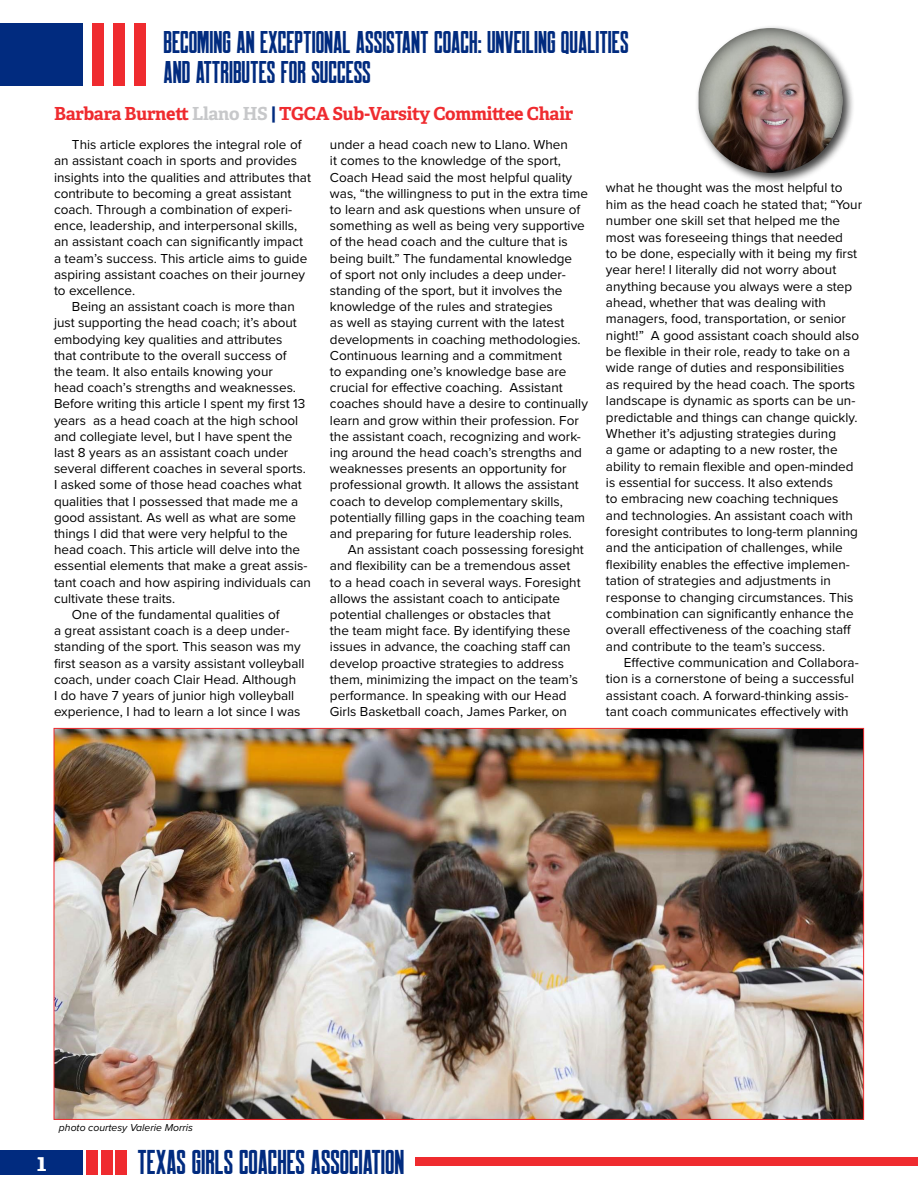
<style>
.page{position:relative;width:918px;height:1188px;background:#fff}
.page>*{position:absolute;margin:0;border:0;box-sizing:border-box;transform-origin:0 0}
.t1{font:34.5px "Robinson";color:#012b7f}
.t2{font:31.5px/30px "Robinson";color:#012b7f}
.t3{font:700 24px "Adelle";color:#fff}
.t4{font:700 18px "Adelle";letter-spacing:-.015em;color:#ef2b2f}
.t5{font:13.5px/16.2px "Proxima Nova";color:#000}
.t6{font:italic 10.35px "Proxima Nova";color:#000}
.s1{color:#c7c8ca}
.s2{color:#012b7f}
</style>
<div class="page">
<div style="left:695px;top:24px;width:161px;height:161px;background:#000;opacity:.75"></div>
<div style="left:685px;top:16px;width:173px;height:158px;background:#000;opacity:.75"></div>
<img style="left:56px;top:730px;width:806px;height:388px">
<div style="left:0;top:1150px;width:83px;height:25px;background:#012b7f"></div>
<div style="left:86px;top:1150px;width:12px;height:25px;background:#ef2b2f"></div>
<div style="left:101px;top:1150px;width:12px;height:25px;background:#ef2b2f"></div>
<div style="left:116px;top:1150px;width:11px;height:25px;background:#ef2b2f"></div>
<div style="left:416px;top:1158px;width:502px;height:8px;background:#ef2b2f"></div>
<div style="left:0;top:23px;width:83px;height:63px;background:#012b7f"></div>
<div style="left:92px;top:23px;width:12px;height:63px;background:#ef2b2f"></div>
<div style="left:113px;top:23px;width:12px;height:63px;background:#ef2b2f"></div>
<div style="left:134px;top:23px;width:12px;height:63px;background:#ef2b2f"></div>
<h2 class="t2" style="left:164px;top:26px;width:467px">BECOMING AN EXCEPTIONAL ASSISTANT COACH: UNVEILING QUALITIES<br>AND ATTRIBUTES FOR SUCCESS</h2>
<h3 class="t4" style="left:54px;top:102px;width:521px">Barbara Burnett <span class="s1">Llano HS</span> <span class="s2">|</span> TGCA Sub-Varsity Committee Chair</h3>
<p class="t5" style="left:54px;top:136px;width:258px;text-indent:18px">This article explores the integral role of an assistant coach in sports and provides insights into the qualities and attributes that contribute to becoming a great assistant coach. Through a combination of experi&shy;ence, leadership, and interpersonal skills, an assistant coach can significantly impact a team’s success. This article aims to guide aspiring assistant coaches on their journey to excellence.</p>
<p class="t5" style="left:72px;top:298px;width:224px">Being an assistant coach is more than</p>
<p class="t5" style="left:54px;top:314px;width:244px">just supporting the head coach; it’s about</p>
<p class="t5" style="left:54px;top:330px;width:230px">embodying key qualities and attributes</p>
<p class="t5" style="left:54px;top:347px;width:234px">that contribute to the overall success of</p>
<p class="t5" style="left:54px;top:363px;width:220px">the team. It also entails knowing your</p>
<p class="t5" style="left:54px;top:379px;width:244px">head coach’s strengths and weaknesses.</p>
<p class="t5" style="left:54px;top:395px;width:253px">Before writing this article I spent my first 13</p>
<p class="t5" style="left:54px;top:411px;width:246px">years as a head coach at the high school</p>
<p class="t5" style="left:54px;top:428px;width:240px">and collegiate level, but I have spent the</p>
<p class="t5" style="left:54px;top:444px;width:236px">last 8 years as an assistant coach under</p>
<p class="t5" style="left:54px;top:460px;width:253px">several different coaches in several sports.</p>
<p class="t5" style="left:54px;top:476px;width:249px">I asked some of those head coaches what</p>
<p class="t5" style="left:54px;top:492px;width:246px">qualities that I possessed that made me a</p>
<p class="t5" style="left:54px;top:509px;width:244px">good assistant. As well as what are some</p>
<p class="t5" style="left:54px;top:525px;width:235px">things I did that were very helpful to the</p>
<p class="t5" style="left:54px;top:541px;width:248px">head coach. This article will delve into the</p>
<p class="t5" style="left:54px;top:557px;width:255px">essential elements that make a great assis-</p>
<p class="t5" style="left:54px;top:573px;width:259px">tant coach and how aspiring individuals can</p>
<p class="t5" style="left:54px;top:590px;width:123px">cultivate these traits.</p>
<p class="t5" style="left:72px;top:606px;width:209px">One of the fundamental qualities of</p>
<p class="t5" style="left:54px;top:622px;width:237px">a great assistant coach is a deep under-</p>
<p class="t5" style="left:54px;top:638px;width:248px">standing of the sport. This season was my</p>
<p class="t5" style="left:54px;top:654px;width:252px">first season as a varsity assistant volleyball</p>
<p class="t5" style="left:54px;top:671px;width:244px">coach, under coach Clair Head. Although</p>
<p class="t5" style="left:54px;top:687px;width:242px">I do have 7 years of junior high volleyball</p>
<p class="t5" style="left:54px;top:703px;width:248px">experience, I had to learn a lot since I was</p>
<p class="t5" style="left:330px;top:136px;width:259px">under a head coach new to Llano. When<br>it comes to the knowledge of the sport, Coach Head said the most helpful quality was, “the willingness to put in the extra time to learn and ask questions when unsure of something as well as being very supportive of the head coach and the culture that is being built.” The fundamental knowledge<br>of sport not only includes a deep under&shy;standing of the sport, but it involves the knowledge of the rules and strategies<br>as well as staying current with the latest developments in coaching methodologies.<br>Continuous learning and a commitment<br>to expanding one’s knowledge base are crucial for effective coaching. Assistant coaches should have a desire to continually learn and grow within their profession. For the assistant coach, recognizing and work&shy;ing around the head coach’s strengths and weaknesses presents an opportunity for professional growth. It allows the assistant coach to develop complementary skills, potentially filling gaps in the coaching team and preparing for future leadership roles.</p>
<p class="t5" style="left:330px;top:541px;width:255px;text-indent:18px">An assistant coach possessing foresight and flexibility can be a tremendous asset to a head coach in several ways. Foresight allows the assistant coach to anticipate potential challenges or obstacles that<br>the team might face. By identifying these issues in advance, the coaching staff can develop proactive strategies to address them, minimizing the impact on the team’s performance. In speaking with our Head Girls Basketball coach, James Parker, on</p>
<p class="t5" style="left:606px;top:179px;width:258px">what he thought was the most helpful to him as the head coach he stated that; “Your number one skill set that helped me the most was foreseeing things that needed<br>to be done, especially with it being my first year here! I literally did not worry about anything because you always were a step ahead, whether that was dealing with managers, food, transportation, or senior night!” A good assistant coach should also be flexible in their role, ready to take on a wide range of duties and responsibilities<br>as required by the head coach. The sports landscape is dynamic as sports can be un&shy;predictable and things can change quickly.<br>Whether it’s adjusting strategies during<br>a game or adapting to a new roster, the ability to remain flexible and open-minded is essential for success. It also extends<br>to embracing new coaching techniques and technologies. An assistant coach with foresight contributes to long-term planning and the anticipation of challenges, while flexibility enables the effective implemen&shy;tation of strategies and adjustments in response to changing circumstances. This combination can significantly enhance the overall effectiveness of the coaching staff and contribute to the team’s success.</p>
<p class="t5" style="left:606px;top:654px;width:254px;text-indent:18px">Effective communication and Collabora&shy;tion is a cornerstone of being a successful assistant coach. A forward-thinking assis&shy;tant coach communicates effectively with</p>
<p class="t6" style="left:59px;top:1119px;width:136px">photo courtesy Valerie Morris</p>
<h3 class="t3" style="left:37px;top:1148px;width:11px">1</h3>
<h1 class="t1" style="left:138px;top:1145px;width:268px">TEXAS GIRLS COACHES ASSOCIATION</h1>
</div>
